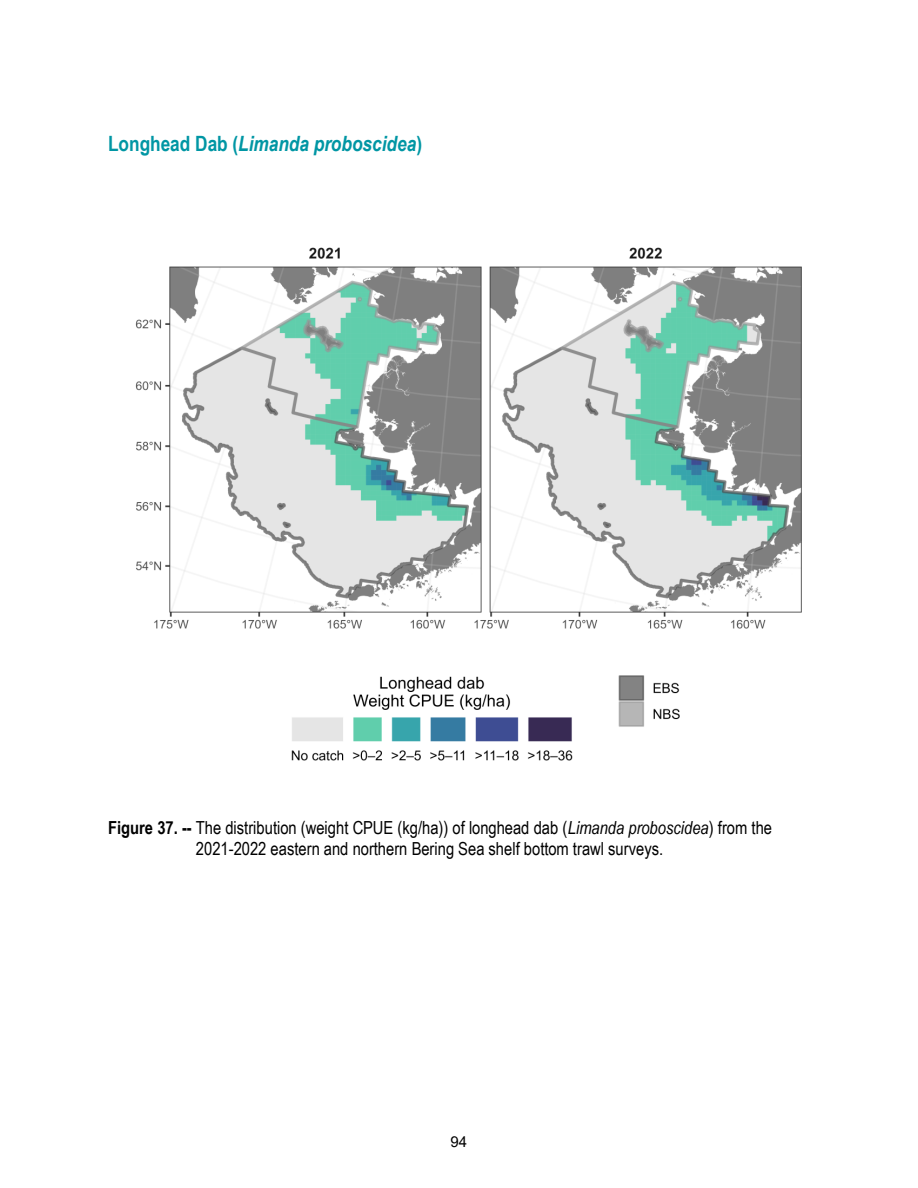
<style>
.page{position:relative;width:918px;height:1188px;background:#fff}
.page>*{position:absolute;margin:0;border:0;box-sizing:border-box;transform-origin:0 0}
.t1{font:italic 700 21px "Arial Narrow";color:#0096a4}
.t2{font:18px/20.7px "Arial Narrow";color:#000}
.t3{font:15px "Arial";color:#000}
.s1{font-style:normal}
.s2{font-weight:700}
.s3{font-style:italic}
</style>
<div class="page">
<img style="left:135px;top:247px;width:667px;height:514px">
<h2 class="t1" style="left:108px;top:132px;width:316px"><span class="s1">Longhead Dab (</span>Limanda proboscidea<span class="s1">)</span></h2>
<p class="t2" style="left:196px;top:817px;width:578px;text-indent:-88px"><span class="s2">Figure 37. --</span> The distribution (weight CPUE (kg/ha)) of longhead dab (<span class="s3">Limanda proboscidea</span>) from the<br>2021-2022 eastern and northern Bering Sea shelf bottom trawl surveys.</p>
<p class="t3" style="left:451px;top:1132px;width:18px">94</p>
</div>
